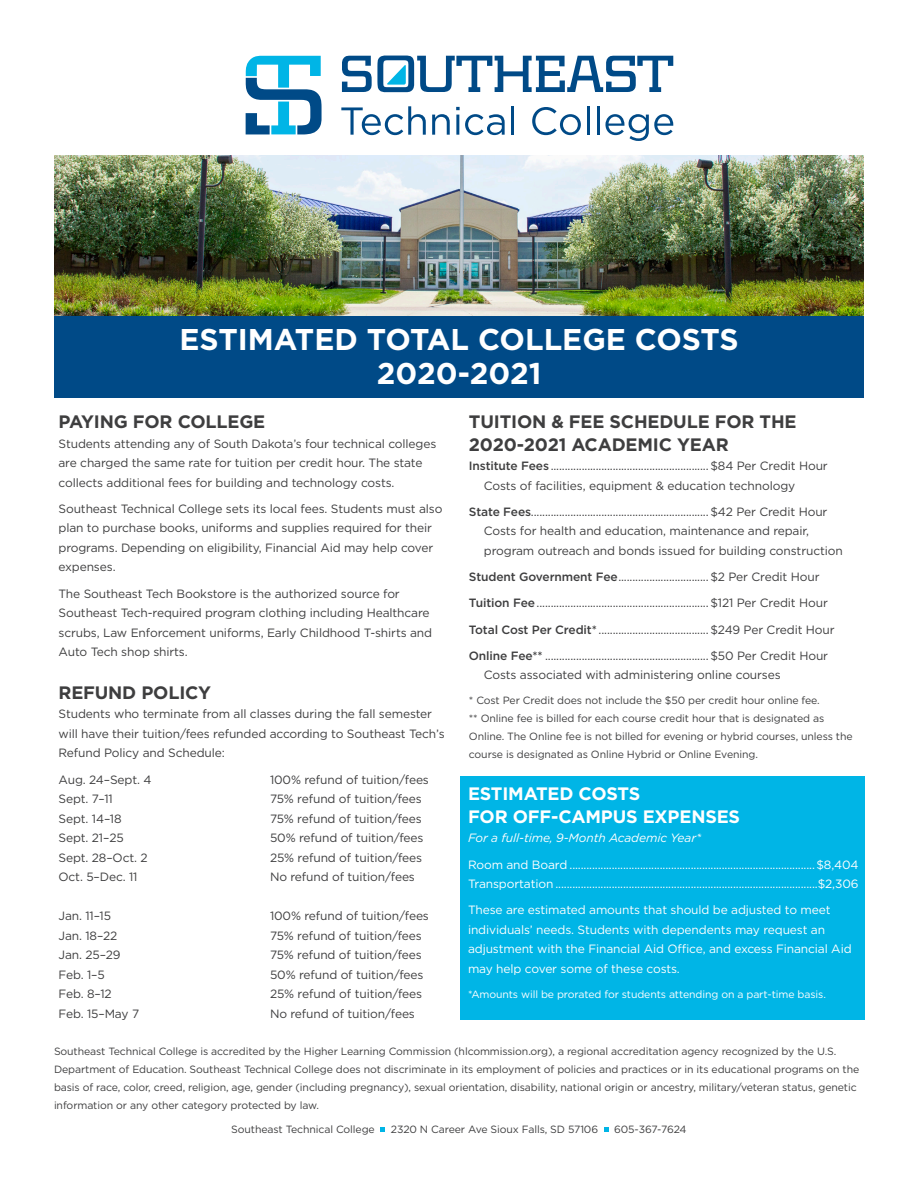
<style>
.page{position:relative;width:918px;height:1188px;background:#fff}
.page>*{position:absolute;margin:0;border:0;box-sizing:border-box;transform-origin:0 0}
.t1{font:700 30px "Gotham";color:#fff}
.t2{font:700 18px "Gotham";letter-spacing:-.01em;color:#3e3e3f}
.t3{font:700 18px "Gotham";letter-spacing:-.01em;color:#fff}
.t4{font:12px/19.5px "Gotham";letter-spacing:-.01em;color:#3e3e3f}
.t5{font:12px/19.5px "Gotham";letter-spacing:-.01em;color:#fff}
.t6{font:italic 12px "Gotham";letter-spacing:-.01em;color:#fff}
.t7{font:10.5px/18px "Gotham";letter-spacing:-.01em;color:#3e3e3f}
.t8{font:10.5px "Gotham";letter-spacing:-.01em;color:#fff}
.s1{font-weight:500}
</style>
<div class="page">
<svg style="left:245px;top:55px;width:77px;height:80px"></svg>
<svg style="left:342px;top:56px;width:331px;height:36px"></svg>
<svg style="left:341px;top:106px;width:85px;height:29px"></svg>
<svg style="left:432px;top:114px;width:18px;height:21px"></svg>
<svg style="left:456px;top:107px;width:49px;height:28px"></svg>
<hr style="left:511px;top:106px;width:3px;height:29px;background:#004a87">
<svg style="left:532px;top:107px;width:49px;height:28px"></svg>
<hr style="left:587px;top:106px;width:3px;height:29px;background:#004a87">
<hr style="left:597px;top:106px;width:3px;height:29px;background:#004a87">
<svg style="left:605px;top:114px;width:68px;height:27px"></svg>
<img style="left:54px;top:156px;width:810px;height:160px">
<svg style="left:381px;top:1128px;width:4px;height:4px"></svg>
<svg style="left:604px;top:1128px;width:4px;height:4px"></svg>
<div style="left:54px;top:316px;width:810px;height:81px;background:#004a87"></div>
<div style="left:460px;top:776px;width:405px;height:244px;background:#00b5e6"></div>
<p class="t1" style="left:180px;top:319px;width:561px">ESTIMATED TOTAL COLLEGE COSTS</p>
<p class="t1" style="left:377px;top:354px;width:166px">2020-2021</p>
<p class="t2" style="left:58px;top:410px;width:208px">PAYING FOR COLLEGE</p>
<p class="t4" style="left:58px;top:433px;width:379px">Students attending any of South Dakota’s four technical colleges are charged the same rate for tuition per credit hour. The state collects additional fees for building and technology costs.</p>
<p class="t4" style="left:58px;top:499px;width:386px">Southeast Technical College sets its local fees. Students must also plan to purchase books, uniforms and supplies required for their programs. Depending on eligibility, Financial Aid may help cover expenses.</p>
<p class="t4" style="left:58px;top:583px;width:375px">The Southeast Tech Bookstore is the authorized source for Southeast Tech-required program clothing including Healthcare scrubs, Law Enforcement uniforms, Early Childhood T-shirts and Auto Tech shop shirts.</p>
<p class="t2" style="left:58px;top:681px;width:154px">REFUND POLICY</p>
<p class="t4" style="left:58px;top:704px;width:388px">Students who terminate from all classes during the fall semester will have their tuition/fees refunded according to Southeast Tech’s<br>Refund Policy and Schedule:</p>
<p class="t4" style="left:58px;top:769px;width:95px">Aug. 24–Sept. 4</p>
<p class="t4" style="left:270px;top:769px;width:160px">100% refund of tuition/fees</p>
<p class="t4" style="left:58px;top:789px;width:56px">Sept. 7–11</p>
<p class="t4" style="left:270px;top:789px;width:153px">75% refund of tuition/fees</p>
<p class="t4" style="left:58px;top:808px;width:65px">Sept. 14–18</p>
<p class="t4" style="left:270px;top:808px;width:153px">75% refund of tuition/fees</p>
<p class="t4" style="left:58px;top:828px;width:67px">Sept. 21–25</p>
<p class="t4" style="left:270px;top:828px;width:155px">50% refund of tuition/fees</p>
<p class="t4" style="left:58px;top:847px;width:91px">Sept. 28–Oct. 2</p>
<p class="t4" style="left:270px;top:847px;width:154px">25% refund of tuition/fees</p>
<p class="t4" style="left:58px;top:867px;width:81px">Oct. 5–Dec. 11</p>
<p class="t4" style="left:270px;top:867px;width:146px">No refund of tuition/fees</p>
<p class="t4" style="left:58px;top:906px;width:54px">Jan. 11–15</p>
<p class="t4" style="left:270px;top:906px;width:160px">100% refund of tuition/fees</p>
<p class="t4" style="left:58px;top:925px;width:61px">Jan. 18–22</p>
<p class="t4" style="left:270px;top:925px;width:153px">75% refund of tuition/fees</p>
<p class="t4" style="left:58px;top:945px;width:64px">Jan. 25–29</p>
<p class="t4" style="left:270px;top:945px;width:153px">75% refund of tuition/fees</p>
<p class="t4" style="left:58px;top:964px;width:48px">Feb. 1–5</p>
<p class="t4" style="left:270px;top:964px;width:155px">50% refund of tuition/fees</p>
<p class="t4" style="left:58px;top:984px;width:55px">Feb. 8–12</p>
<p class="t4" style="left:270px;top:984px;width:154px">25% refund of tuition/fees</p>
<p class="t4" style="left:58px;top:1003px;width:82px">Feb. 15–May 7</p>
<p class="t4" style="left:270px;top:1003px;width:146px">No refund of tuition/fees</p>
<p class="t2" style="left:469px;top:410px;width:329px">TUITION &amp; FEE SCHEDULE FOR THE</p>
<p class="t2" style="left:469px;top:432px;width:261px">2020-2021 ACADEMIC YEAR</p>
<p class="t4" style="left:469px;top:456px;width:360px"><span class="s1">Institute Fees</span> ........................................................$84 Per Credit Hour</p>
<p class="t4" style="left:484px;top:475px;width:313px">Costs of facilities, equipment &amp; education technology</p>
<p class="t4" style="left:469px;top:502px;width:360px"><span class="s1">State Fees</span>...............................................................$42 Per Credit Hour</p>
<p class="t4" style="left:484px;top:521px;width:360px">Costs for health and education, maintenance and repair, program outreach and bonds issued for building construction</p>
<p class="t4" style="left:469px;top:567px;width:352px"><span class="s1">Student Government Fee</span>................................$2 Per Credit Hour</p>
<p class="t4" style="left:469px;top:593px;width:361px"><span class="s1">Tuition Fee</span>.............................................................$121 Per Credit Hour</p>
<p class="t4" style="left:469px;top:619px;width:367px"><span class="s1">Total Cost Per Credit*</span> .......................................$249 Per Credit Hour</p>
<p class="t4" style="left:469px;top:646px;width:361px"><span class="s1">Online Fee**</span> ..........................................................$50 Per Credit Hour</p>
<p class="t4" style="left:484px;top:665px;width:298px">Costs associated with administering online courses</p>
<p class="t7" style="left:469px;top:691px;width:353px">* Cost Per Credit does not include the $50 per credit hour online fee.</p>
<p class="t7" style="left:469px;top:709px;width:385px">** Online fee is billed for each course credit hour that is designated as<br>Online. The Online fee is not billed for evening or hybrid courses, unless the course is designated as Online Hybrid or Online Evening.</p>
<p class="t3" style="left:468px;top:782px;width:174px">ESTIMATED COSTS</p>
<p class="t3" style="left:468px;top:805px;width:274px">FOR OFF-CAMPUS EXPENSES</p>
<p class="t6" style="left:468px;top:831px;width:235px">For a full-time, 9-Month Academic Year*</p>
<p class="t5" style="left:468px;top:854px;width:392px">Room and Board .......................................................................................$8,404</p>
<p class="t5" style="left:468px;top:874px;width:392px">Transportation .............................................................................................$2,306</p>
<p class="t5" style="left:468px;top:900px;width:385px">These are estimated amounts that should be adjusted to meet individuals’ needs. Students with dependents may request an adjustment with the Financial Aid Office, and excess Financial Aid may help cover some of these costs.</p>
<p class="t8" style="left:468px;top:987px;width:359px">*Amounts will be prorated for students attending on a part-time basis.</p>
<p class="t7" style="left:54px;top:1042px;width:807px">Southeast Technical College is accredited by the Higher Learning Commission (hlcommission.org), a regional accreditation agency recognized by the U.S.<br>Department of Education. Southeast Technical College does not discriminate in its employment of policies and practices or in its educational programs on the basis of race, color, creed, religion, age, gender (including pregnancy), sexual orientation, disability, national origin or ancestry, military/veteran status, genetic information or any other category protected by law.</p>
<p class="t7" style="left:231px;top:1120px;width:145px">Southeast Technical College</p>
<p class="t7" style="left:391px;top:1120px;width:209px">2320 N Career Ave Sioux Falls, SD 57106</p>
<p class="t7" style="left:614px;top:1120px;width:74px">605-367-7624</p>
</div>
